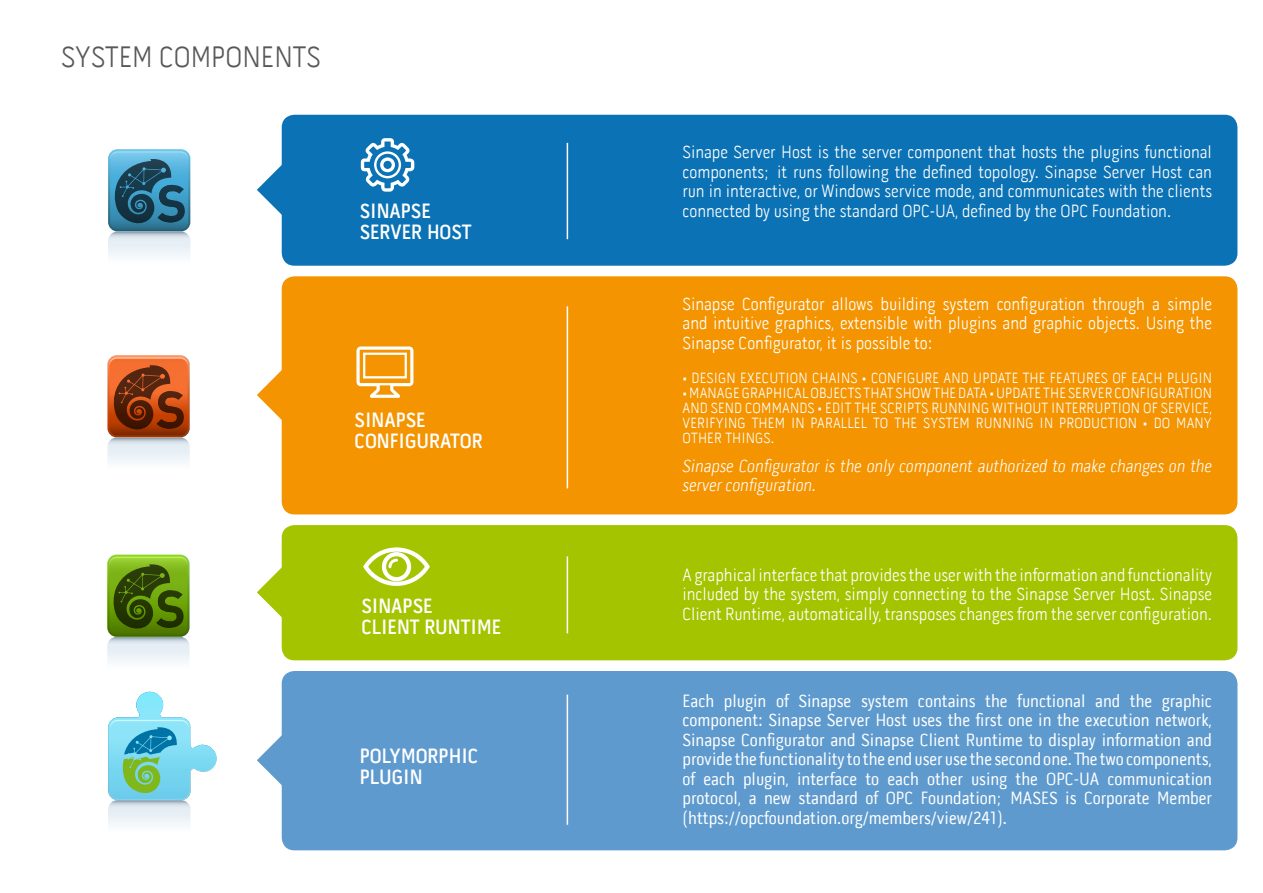
<style>
.page{position:relative;width:1263px;height:893px;background:#fff}
.page>*{position:absolute;margin:0;border:0;box-sizing:border-box;transform-origin:0 0}
.t1{font:300 30px "Pill Gothic 300 mg";color:#58585a}
.t2{font:600 21px/21px "Pill Gothic 300 mg";color:#fff}
.t3{font:300 18px/19.5px "Pill Gothic 300 mg";color:#fff;text-align:justify}
.t4{font:18px/19.5px "Pill Gothic 300 mg";color:#fff;text-align:justify}
.t5{font:18px/19.5px "Pill Gothic 300 mg Light Obq";color:#fff}
.t6{font:300 15px/15px "Pill Gothic 300 mg";letter-spacing:.01em;color:#fff;text-align:justify}
.s1{font-weight:400}
</style>
<div class="page">
<div style="left:282px;top:115px;width:955px;height:151px;background:#0b72b5;border-radius:13px"></div>
<svg style="left:257px;top:159px;width:25px;height:62px"></svg>
<hr style="left:567px;top:143px;width:1px;height:96px;background:#fff">
<svg style="left:361px;top:138px;width:53px;height:54px"></svg>
<div style="left:282px;top:276px;width:955px;height:238px;background:#f39400;border-radius:13px"></div>
<svg style="left:257px;top:365px;width:25px;height:61px"></svg>
<svg style="left:356px;top:346px;width:57px;height:52px"></svg>
<hr style="left:567px;top:306px;width:1px;height:182px;background:#fff">
<div style="left:282px;top:525px;width:955px;height:135px;background:#a4c400;border-radius:13px"></div>
<svg style="left:257px;top:562px;width:25px;height:61px"></svg>
<svg style="left:363px;top:547px;width:67px;height:39px"></svg>
<hr style="left:567px;top:556px;width:1px;height:77px;background:#fff">
<div style="left:282px;top:671px;width:955px;height:179px;background:#5e9ace;border-radius:13px"></div>
<svg style="left:257px;top:730px;width:25px;height:61px"></svg>
<hr style="left:567px;top:695px;width:1px;height:130px;background:#fff">
<svg style="left:108px;top:149px;width:82px;height:107px;background:#6195ad"></svg>
<svg style="left:107px;top:355px;width:83px;height:107px;background:#b36e4e"></svg>
<svg style="left:107px;top:555px;width:83px;height:106px;background:#779744"></svg>
<svg style="left:108px;top:692px;width:109px;height:133px"></svg>
<h1 class="t1" style="left:61px;top:39px;width:261px">SYSTEM COMPONENTS</h1>
<p class="t2" style="left:360px;top:201px;width:113px">SINAPSE<br>SERVER HOST</p>
<p class="t2" style="left:355px;top:409px;width:130px">SINAPSE<br>CONFIGURATOR</p>
<p class="t2" style="left:361px;top:595px;width:141px">SINAPSE<br>CLIENT RUNTIME</p>
<p class="t2" style="left:360px;top:745px;width:120px">POLYMORPHIC<br>PLUGIN</p>
<p class="t3" style="left:682px;top:143px;width:531px">Sinape Server Host is the server component that hosts the plugins functional components; it runs following the defined topology. Sinapse Server Host can run in interactive, or Windows service mode, and communicates with the clients connected by using the standard OPC-UA, defined by the OPC Foundation.</p>
<p class="t3" style="left:682px;top:294px;width:531px">Sinapse Configurator allows building system configuration through a simple and intuitive graphics, extensible with plugins and graphic objects. Using the Sinapse Configurator, it is possible to:</p>
<p class="t6" style="left:682px;top:371px;width:531px"><span class="s1">•</span> DESIGN EXECUTION CHAINS <span class="s1">•</span> CONFIGURE AND UPDATE THE FEATURES OF EACH PLUGIN</p>
<p class="t6" style="left:682px;top:386px;width:531px"><span class="s1">•</span> MANAGE GRAPHICAL OBJECTS THAT SHOW THE DATA <span class="s1">•</span> UPDATE THE SERVER CONFIGURATION AND SEND COMMANDS <span class="s1">•</span> EDIT THE SCRIPTS RUNNING WITHOUT INTERRUPTION OF SERVICE, VERIFYING THEM IN PARALLEL TO THE SYSTEM RUNNING IN PRODUCTION <span class="s1">•</span> DO MANY OTHER THINGS.</p>
<p class="t5" style="left:682px;top:456px;width:531px">Sinapse Configurator is the only component authorized to make changes on the server configuration.</p>
<p class="t3" style="left:682px;top:565px;width:531px">A graphical interface that provides the user with the information and functionality included by the system, simply connecting to the Sinapse Server Host. Sinapse Client Runtime, automatically, transposes changes from the server configuration.</p>
<p class="t4" style="left:682px;top:691px;width:531px">Each plugin of Sinapse system contains the functional and the graphic component: Sinapse Server Host uses the first one in the execution network, Sinapse Configurator and Sinapse Client Runtime to display information and provide the functionality to the end user use the second one. The two components, of each plugin, interface to each other using the OPC-UA communication protocol, a new standard of OPC Foundation; MASES is Corporate Member (https://opcfoundation.org/members/view/241).</p>
</div>
